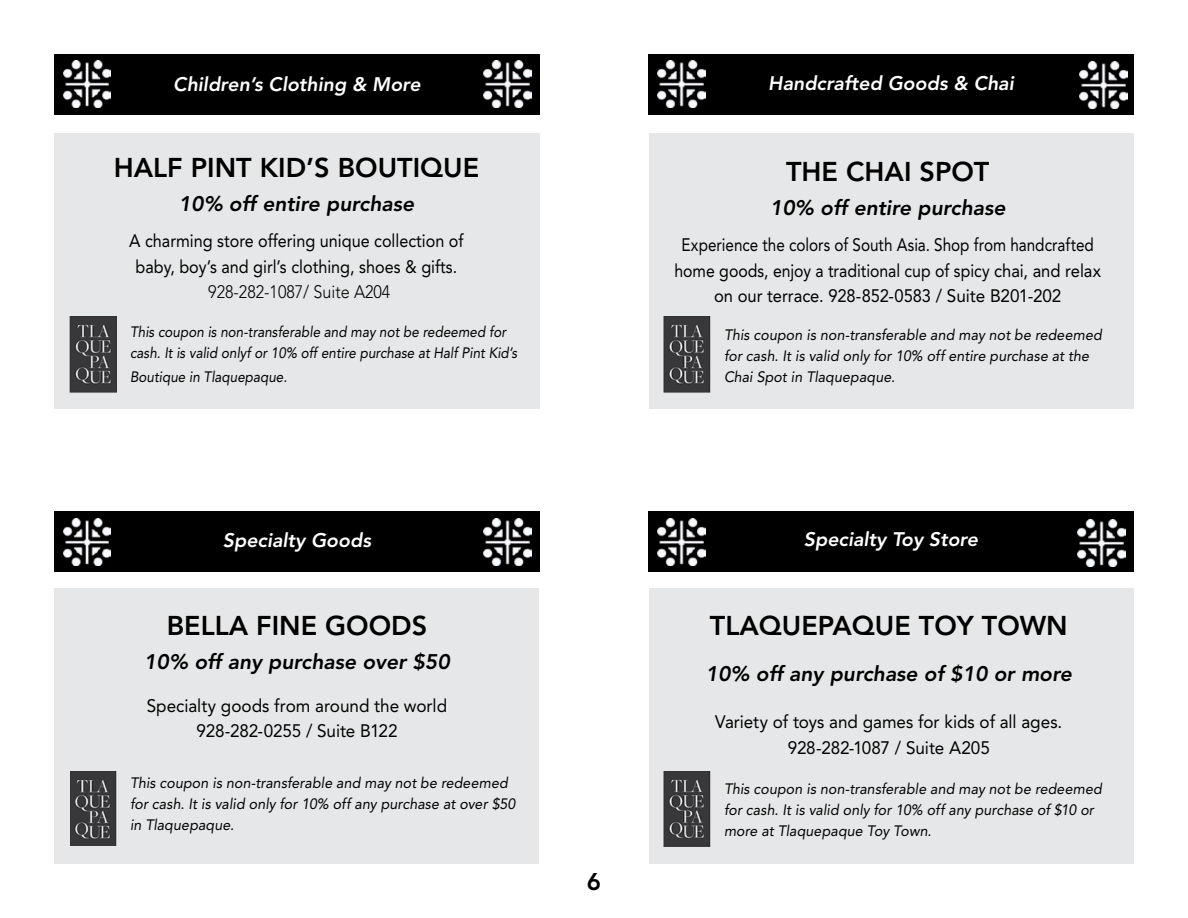
<style>
.page{position:relative;width:1188px;height:918px;background:#fff}
.page>*{position:absolute;margin:0;border:0;box-sizing:border-box;transform-origin:0 0}
.t1{font:800 27px "Avenir";color:#000}
.t2{font:800 24px "Avenir";color:#000}
.t3{font:italic 800 21px "Avenir";color:#000}
.t4{font:italic 800 19.5px "Avenir";color:#fff}
.t5{font:18px/25.5px "Avenir";color:#000;text-align:center;scale:.85 1}
.t6{font:18px/25.5px "Avenir";color:#000;text-align:center;scale:.95 1}
.t7{font:18px/25.5px "Avenir";color:#000;text-align:center;scale:.9 1}
.t8{font:300 18px "Avenir";color:#000;scale:.9 1}
.t9{font:italic 15px/21px "Avenir";letter-spacing:.005em;color:#000;scale:.95 1}
.t10{font:italic 15px/21px "Avenir";letter-spacing:.005em;color:#000;scale:.9 1}
</style>
<div class="page">
<div style="left:54px;top:54px;width:486px;height:60px;background:#000"></div>
<img style="left:63px;top:61px;width:48px;height:47px">
<img style="left:484px;top:61px;width:47px;height:47px">
<div style="left:648px;top:54px;width:486px;height:60px;background:#000"></div>
<img style="left:658px;top:61px;width:47px;height:47px">
<img style="left:1080px;top:62px;width:47px;height:47px">
<div style="left:54px;top:512px;width:486px;height:60px;background:#000"></div>
<img style="left:63px;top:518px;width:48px;height:47px">
<img style="left:484px;top:518px;width:47px;height:47px">
<div style="left:648px;top:512px;width:486px;height:60px;background:#000"></div>
<img style="left:658px;top:518px;width:47px;height:47px">
<div style="left:55px;top:133px;width:485px;height:276px;background:#e6e7e8"></div>
<div style="left:650px;top:133px;width:484px;height:276px;background:#e6e7e8"></div>
<div style="left:54px;top:588px;width:485px;height:276px;background:#e6e7e8"></div>
<div style="left:649px;top:588px;width:485px;height:276px;background:#e6e7e8"></div>
<img style="left:1078px;top:520px;width:47px;height:47px">
<img style="left:70px;top:316px;width:47px;height:76px">
<img style="left:70px;top:771px;width:47px;height:75px">
<img style="left:664px;top:316px;width:47px;height:76px">
<img style="left:664px;top:771px;width:47px;height:75px">
<h3 class="t4" style="left:173px;top:72px;width:249px">Children’s Clothing &amp; More</h3>
<h1 class="t1" style="left:114px;top:151px;width:367px">HALF PINT KID’S BOUTIQUE</h1>
<h3 class="t3" style="left:179px;top:191px;width:237px">10% off entire purchase</h3>
<p class="t7" style="left:129px;top:228px;width:373px">A charming store offering unique collection of baby, boy’s and girl’s clothing, shoes &amp; gifts.</p>
<p class="t8" style="left:208px;top:281px;width:204px">928-282-1087/ Suite A204</p>
<p class="t10" style="left:130px;top:322px;width:432px">This coupon is non-transferable and may not be redeemed for cash. It is valid onlyf or 10% off entire purchase at Half Pint Kid’s</p>
<p class="t10" style="left:130px;top:366px;width:176px">Boutique in Tlaquepaque.</p>
<h3 class="t4" style="left:223px;top:529px;width:150px">Specialty Goods</h3>
<h1 class="t1" style="left:167px;top:610px;width:181px">BELLA FINE GOO</h1>
<h1 class="t1" style="left:391px;top:610px;width:37px">DS</h1>
<h3 class="t3" style="left:144px;top:650px;width:307px">10% off any purchase over $50</h3>
<p class="t6" style="left:147px;top:693px;width:318px">Specialty goods from around the world<br>928-282-0255 / Suite B122</p>
<p class="t9" style="left:130px;top:772px;width:407px">This coupon is non-transferable and may not be redeemed for cash. It is valid only for 10% off any purchase at over $50 in Tlaquepaque.</p>
<h2 class="t2" style="left:587px;top:867px;width:16px">6</h2>
<h3 class="t4" style="left:768px;top:72px;width:247px">Handcrafted Goods &amp; Chai</h3>
<h1 class="t1" style="left:786px;top:155px;width:205px">THE CHAI SPOT</h1>
<h3 class="t3" style="left:770px;top:195px;width:237px">10% off entire purchase</h3>
<p class="t5" style="left:674px;top:232px;width:503px">Experience the colors of South Asia. Shop from handcrafted home goods, enjoy a traditional cup of spicy chai, and relax on our terrace. 928-852-0583 / Suite B201-202</p>
<p class="t9" style="left:724px;top:324px;width:399px">This coupon is non-transferable and may not be redeemed for cash. It is valid only for 10% off entire purchase at the<br>Chai Spot in Tlaquepaque.</p>
<h3 class="t4" style="left:804px;top:528px;width:176px">Specialty Toy Store</h3>
<h1 class="t1" style="left:710px;top:609px;width:359px">TLAQUEPAQUE TOY TOWN</h1>
<h3 class="t3" style="left:706px;top:662px;width:368px">10% off any purchase of $10 or more</h3>
<p class="t6" style="left:715px;top:709px;width:367px">Variety of toys and games for kids of all ages.<br>928-282-1087 / Suite A205</p>
<p class="t9" style="left:724px;top:778px;width:399px">This coupon is non-transferable and may not be redeemed for cash. It is valid only for 10% off any purchase of $10 or more at Tlaquepaque Toy Town.</p>
</div>
